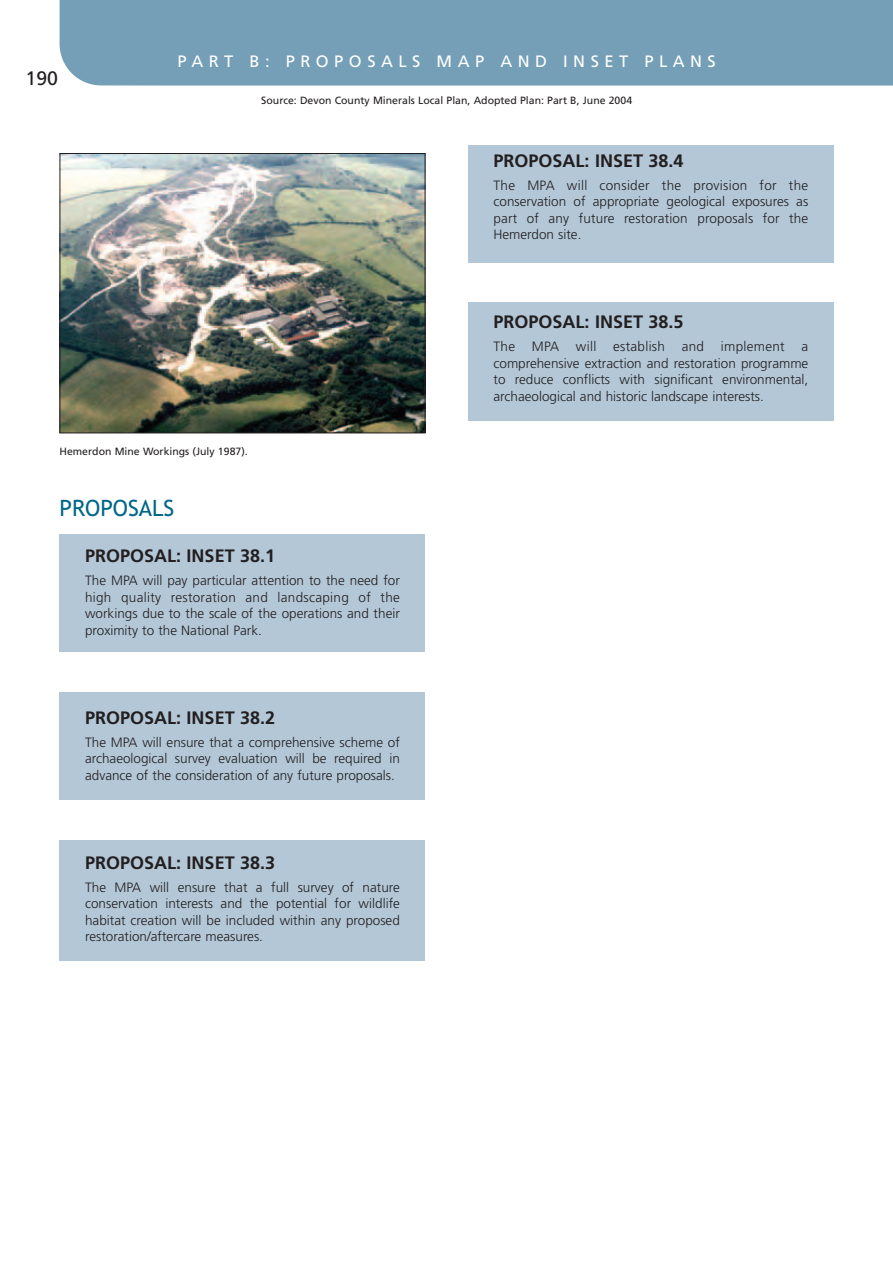
<style>
.page{position:relative;width:893px;height:1262px;background:#fff}
.page>*{position:absolute;margin:0;border:0;box-sizing:border-box;transform-origin:0 0}
.t1{font:22.5px "Trebuchet MS";color:#006789}
.t2{font:19.5px "Frutiger";color:#231f20}
.t3{font:700 18px "Frutiger";color:#231f20}
.t4{font:16.5px "Frutiger";letter-spacing:.335em;color:#fff}
.t5{font:300 13.5px/16.5px "Frutiger";color:#231f20;text-align:justify}
.t6{font:10.5px "Frutiger";color:#231f20}
</style>
<div class="page">
<div style="left:60px;top:534px;width:365px;height:117px;background:#b3c7d7"></div>
<div style="left:60px;top:692px;width:365px;height:107px;background:#b3c7d7"></div>
<div style="left:60px;top:840px;width:365px;height:120px;background:#b3c7d7"></div>
<div style="left:468px;top:146px;width:365px;height:117px;background:#b3c7d7"></div>
<div style="left:468px;top:302px;width:365px;height:118px;background:#b3c7d7"></div>
<div style="left:60px;top:0;width:832px;height:86px;background:#749fb7"></div>
<img style="left:62px;top:155px;width:361px;height:276px">
<div style="left:60px;top:153px;width:365px;height:280px;border:1px solid #231f20"></div>
<h2 class="t2" style="left:26px;top:70px;width:34px">190</h2>
<p class="t4" style="left:177px;top:55px;width:540px">PART B: PROPOSALS MAP AND INSET PLANS</p>
<p class="t6" style="left:261px;top:96px;width:372px">Source: Devon County Minerals Local Plan, Adopted Plan: Part B, June 2004</p>
<h3 class="t3" style="left:493px;top:153px;width:192px">PROPOSAL: INSET 38.4</h3>
<p class="t5" style="left:493px;top:178px;width:316px">The MPA will consider the provision for the conservation of appropriate geological exposures as part of any future restoration proposals for the Hemerdon site.</p>
<h3 class="t3" style="left:493px;top:314px;width:192px">PROPOSAL: INSET 38.5</h3>
<p class="t5" style="left:493px;top:339px;width:316px">The MPA will establish and implement a comprehensive extraction and restoration programme to reduce conflicts with significant environmental, archaeological and historic landscape interests.</p>
<p class="t6" style="left:60px;top:447px;width:190px">Hemerdon Mine Workings (July 1987).</p>
<h1 class="t1" style="left:60px;top:499px;width:116px">PROPOSALS</h1>
<h3 class="t3" style="left:85px;top:549px;width:192px">PROPOSAL: INSET 38.1</h3>
<p class="t5" style="left:85px;top:573px;width:316px">The MPA will pay particular attention to the need for high quality restoration and landscaping of the workings due to the scale of the operations and their proximity to the National Park.</p>
<h3 class="t3" style="left:85px;top:710px;width:192px">PROPOSAL: INSET 38.2</h3>
<p class="t5" style="left:85px;top:734px;width:316px">The MPA will ensure that a comprehensive scheme of archaeological survey evaluation will be required in advance of the consideration of any future proposals.</p>
<h3 class="t3" style="left:85px;top:855px;width:192px">PROPOSAL: INSET 38.3</h3>
<p class="t5" style="left:85px;top:879px;width:316px">The MPA will ensure that a full survey of nature conservation interests and the potential for wildlife habitat creation will be included within any proposed restoration/aftercare measures.</p>
</div>
